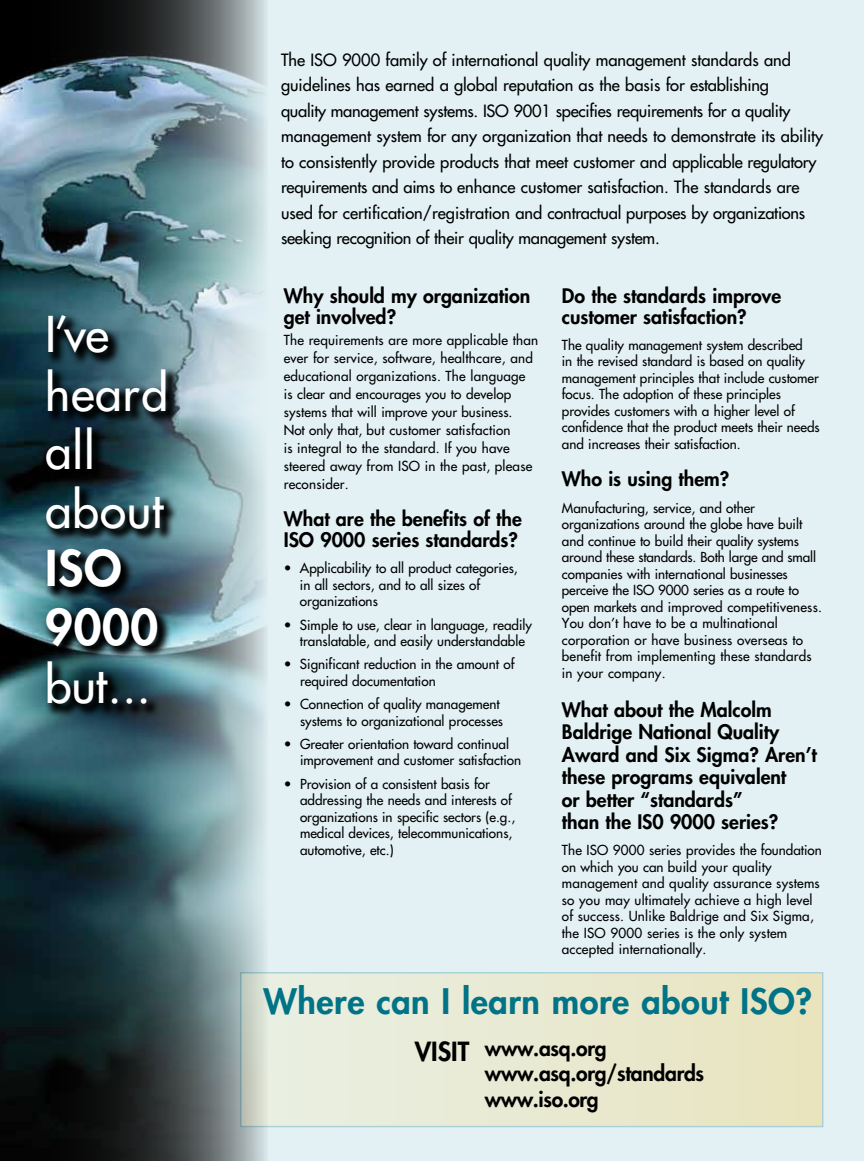
<style>
.page{position:relative;width:864px;height:1161px;background:#fff}
.page>*{position:absolute;margin:0;border:0;box-sizing:border-box;transform-origin:0 0}
.t1{font:48px/58.5px "Futura";letter-spacing:.015em;color:#fff}
.t2{font:800 48px/58.5px "Futura";letter-spacing:.015em;color:#fff}
.t3{font:800 34.2px "Futura";letter-spacing:.015em;color:#007386}
.t4{font:800 21px/25.5px "Futura";letter-spacing:-.015em;color:#000}
.t5{font:800 19.5px/22.5px "Futura";color:#000}
.t6{font:16.5px/25.5px "Futura";color:#000}
.t7{font:13.5px/16.5px "Futura";color:#000}
.s1{font-size:25.65px}
</style>
<div class="page">
<div style="left:86px;top:0;width:778px;height:1161px;background:#e3f1f4"></div>
<img style="left:0;top:0;width:268px;height:1161px">
<svg style="left:243px;top:975px;width:578px;height:149px;background:#e7e8d0"></svg>
<svg style="left:42px;top:312px;width:137px;height:405px;background:#27424b"></svg>
<h1 class="t1" style="left:45px;top:305px;width:125px">I’ve heard all about</h1>
<h1 class="t2" style="left:45px;top:538px;width:115px">ISO<br>9000</h1>
<h1 class="t1" style="left:45px;top:656px;width:107px">but...</h1>
<p class="t6" style="left:281px;top:47px;width:544px">The ISO 9000 family of international quality management standards and guidelines has earned a global reputation as the basis for establishing<br>quality management systems. ISO 9001 specifies requirements for a quality management system for any organization that needs to demonstrate its ability to consistently provide products that meet customer and applicable regulatory requirements and aims to enhance customer satisfaction. The standards are used for certification/registration and contractual purposes by organizations seeking recognition of their quality management system.</p>
<h3 class="t5" style="left:284px;top:285px;width:248px;line-height:21px">Why should my organization get involved?</h3>
<p class="t7" style="left:284px;top:331px;width:256px;line-height:18px">The requirements are more applicable than ever for service, software, healthcare, and educational organizations. The language<br>is clear and encourages you to develop systems that will improve your business.<br>Not only that, but customer satisfaction<br>is integral to the standard. If you have steered away from ISO in the past, please reconsider.</p>
<h3 class="t5" style="left:284px;top:508px;width:240px;line-height:21px">What are the benefits of the<br>ISO 9000 series standards?</h3>
<p class="t7" style="left:300px;top:560px;width:219px;text-indent:-16px">• Applicability to all product categories, in all sectors, and to all sizes of organizations</p>
<p class="t7" style="left:300px;top:616px;width:234px;text-indent:-16px">• Simple to use, clear in language, readily translatable, and easily understandable</p>
<p class="t7" style="left:300px;top:656px;width:216px;text-indent:-16px">• Significant reduction in the amount of required documentation</p>
<p class="t7" style="left:284px;top:696px;width:221px;text-align:right">• Connection of quality management systems to organizational processes</p>
<p class="t7" style="left:300px;top:736px;width:223px;text-indent:-16px">• Greater orientation toward continual improvement and customer satisfaction</p>
<p class="t7" style="left:300px;top:775px;width:217px;text-indent:-16px">• Provision of a consistent basis for addressing the needs and interests of organizations in specific sectors (e.g., medical devices, telecommunications, automotive, etc.)</p>
<h3 class="t5" style="left:562px;top:285px;width:221px;line-height:21px">Do the standards improve customer satisfaction?</h3>
<p class="t7" style="left:562px;top:337px;width:259px">The quality management system described<br>in the revised standard is based on quality management principles that include customer focus. The adoption of these principles provides customers with a higher level of confidence that the product meets their needs and increases their satisfaction.</p>
<h3 class="t5" style="left:562px;top:468px;width:169px">Who is using them?</h3>
<p class="t7" style="left:562px;top:499px;width:262px">Manufacturing, service, and other organizations around the globe have built and continue to build their quality systems around these standards. Both large and small companies with international businesses perceive the ISO 9000 series as a route to open markets and improved competitiveness.<br>You don’t have to be a multinational corporation or have business overseas to benefit from implementing these standards in your company.</p>
<h3 class="t5" style="left:562px;top:698px;width:256px">What about the Malcolm<br>Baldrige National Quality<br>Award and Six Sigma? Aren’t these programs equivalent<br>or better “standards”<br>than the IS0 9000 series?</h3>
<p class="t7" style="left:562px;top:842px;width:262px">The ISO 9000 series provides the foundation on which you can build your quality management and quality assurance systems so you may ultimately achieve a high level of success. Unlike Baldrige and Six Sigma, the ISO 9000 series is the only system accepted internationally.</p>
<h2 class="t3" style="left:264px;top:978px;width:550px">Where can I learn more about ISO?</h2>
<h3 class="t4" style="left:485px;top:1035px;width:221px;text-indent:-70px"><span class="s1">VISIT</span> www.asq.org www.asq.org/standards www.iso.org</h3>
</div>
